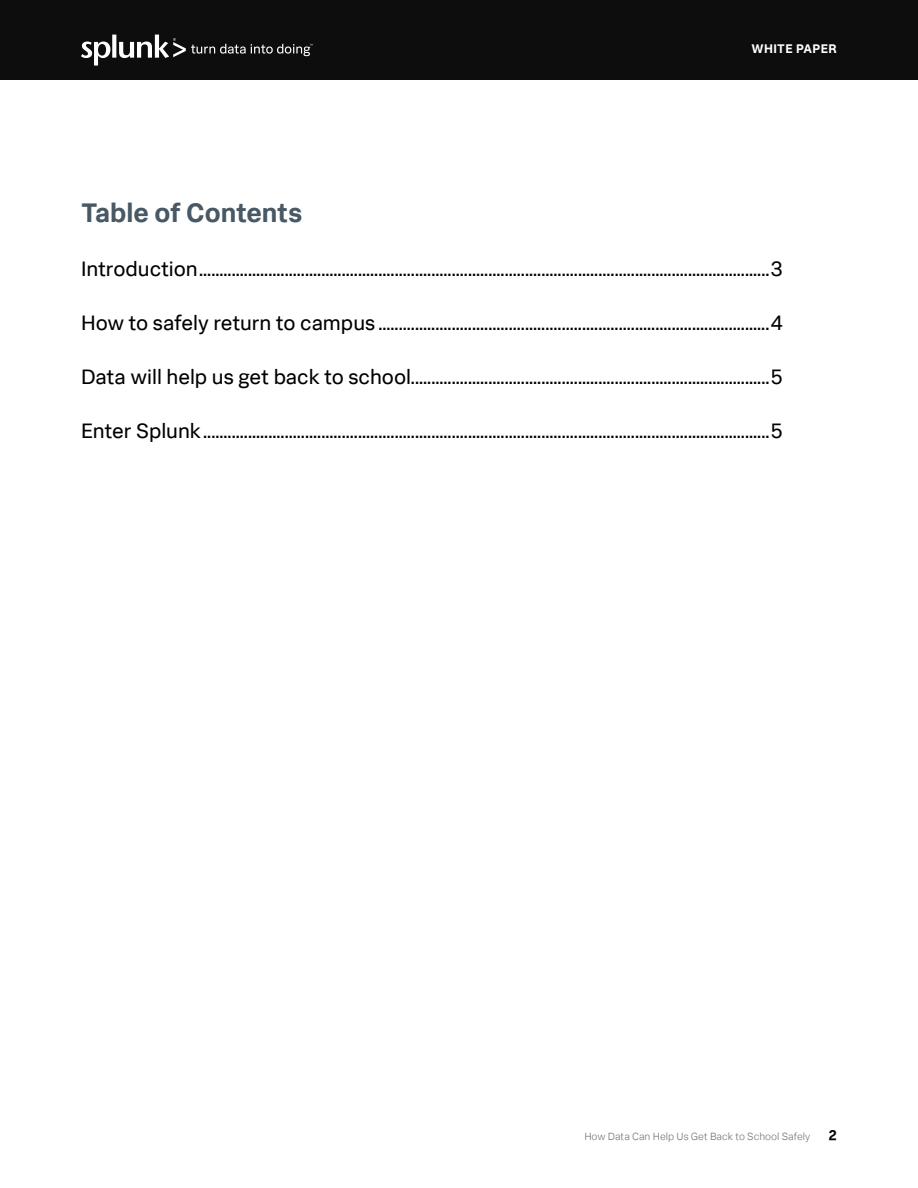
<style>
.page{position:relative;width:918px;height:1188px;background:#fff}
.page>*{position:absolute;margin:0;border:0;box-sizing:border-box;transform-origin:0 0}
.t1{font:700 27px "Splunk Data Sans";color:#485865}
.t2{font:21px "Splunk Data Sans";letter-spacing:-.005em;color:#000}
.t3{font:700 14.25px "Splunk Data Sans";color:#000}
.t4{font:700 12.6px "Splunk Data Sans";letter-spacing:.03em;color:#fff}
.t5{font:300 10.5px "Splunk Data Sans";color:#6d6e71}
</style>
<div class="page">
<div style="left:0;top:0;width:918px;height:80px;background:#0d0d0d"></div>
<svg style="left:81px;top:35px;width:232px;height:31px"></svg>
<p class="t4" style="left:751px;top:41px;width:87px">WHITE PAPER</p>
<p class="t1" style="left:81px;top:196px;width:223px">Table of Contents</p>
<p class="t2" style="left:81px;top:256px;width:704px">Introduction............................................................................................................................................3</p>
<p class="t2" style="left:81px;top:310px;width:704px">How to safely return to campus ................................................................................................4</p>
<p class="t2" style="left:81px;top:364px;width:704px">Data will help us get back to school........................................................................................5</p>
<p class="t2" style="left:81px;top:418px;width:704px">Enter Splunk...........................................................................................................................................5</p>
<p class="t5" style="left:584px;top:1130px;width:227px">How Data Can Help Us Get Back to School Safely</p>
<p class="t3" style="left:828px;top:1126px;width:10px">2</p>
</div>
